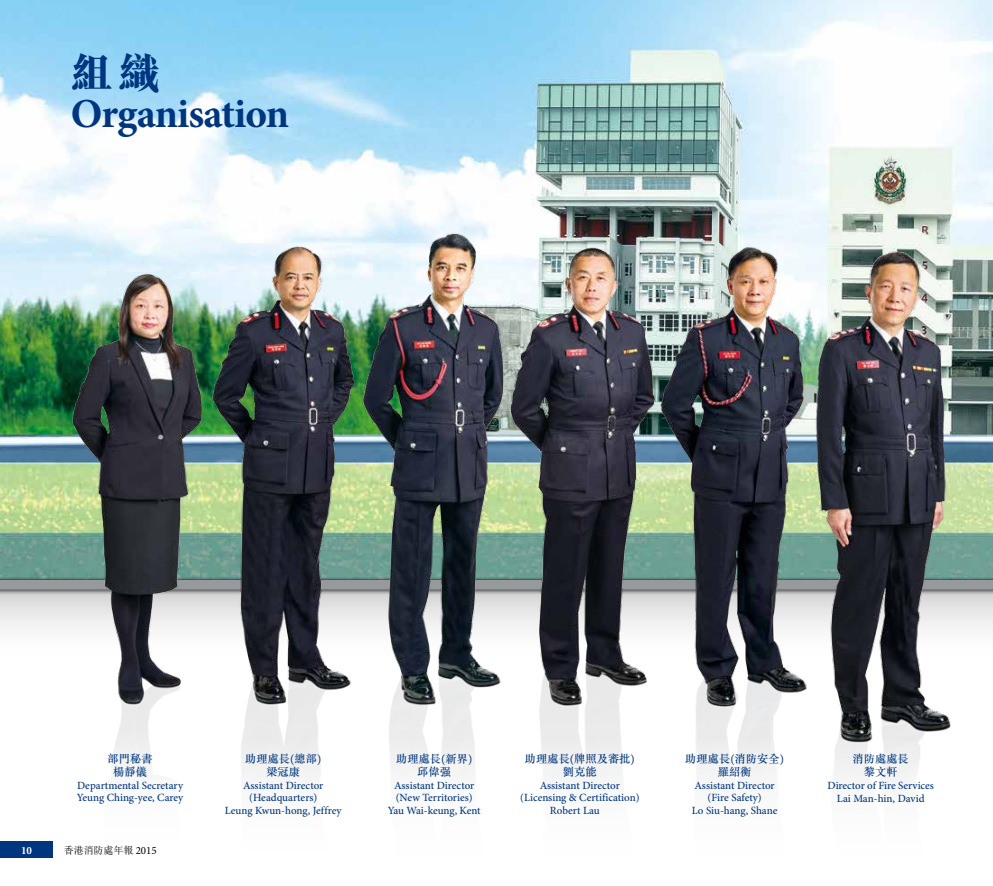
<style>
.page{position:relative;width:993px;height:886px;background:#fff}
.page>*{position:absolute;margin:0;border:0;box-sizing:border-box;transform-origin:0 0}
.t1{font:800 42.5px "M Sung HK";color:#00367f}
.t2{font:700 41.25px "Minion Pro";letter-spacing:-.025em;color:#00367f}
.t3{font:500 11.25px/13.8px "M Sung HK";color:#00367f;text-align:center}
.t4{font:500 11px/12.5px "Minion Pro";letter-spacing:-.005em;color:#00367f;text-align:center}
.t5{font:700 11px "Minion Pro";color:#fff}
.t6{font:300 10px "M Sung HK";letter-spacing:-.01em;color:#000}
.s1{font-family:"Minion Pro";font-weight:400;font-size:11px}
.s2{font-family:"Minion Pro";font-size:12.38px}
</style>
<div class="page">
<svg style="left:0;top:595px;width:992px;height:33px"></svg>
<img style="left:0;top:0;width:992px;height:577px">
<svg style="left:0;top:577px;width:992px;height:16px"></svg>
<div style="left:0;top:579px;width:992px;height:10px;background:#979a9c"></div>
<img style="left:64px;top:267px;width:136px;height:503px">
<img style="left:200px;top:238px;width:154px;height:541px">
<img style="left:354px;top:224px;width:158px;height:553px">
<img style="left:500px;top:241px;width:155px;height:536px">
<img style="left:655px;top:241px;width:155px;height:536px">
<img style="left:801px;top:247px;width:158px;height:535px">
<div style="left:0;top:841px;width:53px;height:17px;background:#00367f"></div>
<h1 class="t1" style="left:71px;top:52px;width:91px">組織</h1>
<h2 class="t2" style="left:71px;top:90px;width:220px">Organisation</h2>
<p class="t3" style="left:108px;top:751px;width:46px">部門秘書楊靜儀</p>
<p class="t4" style="left:77px;top:779px;width:108px;text-align:left">Departmental Secretary<br>Yeung Ching-yee, Carey</p>
<p class="t5" style="left:21px;top:843px;width:12px">10</p>
<p class="t6" style="left:64px;top:843px;width:94px">香港消防處年報 <span class="s1">2015</span></p>
<p class="t3" style="left:245px;top:751px;width:78px">助理處長<span class="s2">(</span>總部<span class="s2">)</span>梁冠康</p>
<p class="t4" style="left:225px;top:779px;width:118px">Assistant Director (Headquarters)<br>Leung Kwun-hong, Jeffrey</p>
<p class="t3" style="left:396px;top:751px;width:78px">助理處長<span class="s2">(</span>新界<span class="s2">)</span>邱偉强</p>
<p class="t4" style="left:388px;top:779px;width:94px">Assistant Director (New Territories)<br>Yau Wai-keung, Kent</p>
<p class="t3" style="left:524px;top:751px;width:111px">助理處長<span class="s2">(</span>牌照及審批<span class="s2">)</span>劉克能</p>
<p class="t4" style="left:539px;top:779px;width:82px">Assistant Director</p>
<p class="t4" style="left:520px;top:792px;width:121px">(Licensing &amp; Certification)</p>
<p class="t4" style="left:549px;top:804px;width:51px">Robert Lau</p>
<p class="t3" style="left:685px;top:751px;width:100px">助理處長<span class="s2">(</span>消防安全<span class="s2">)</span>羅紹衡</p>
<p class="t4" style="left:691px;top:779px;width:87px">Assistant Director (Fire Safety)<br>Lo Siu-hang, Shane</p>
<p class="t3" style="left:852px;top:751px;width:58px">消防處處長黎文軒</p>
<p class="t4" style="left:827px;top:780px;width:108px">Director of Fire Services<br>Lai Man-hin, David</p>
</div>
